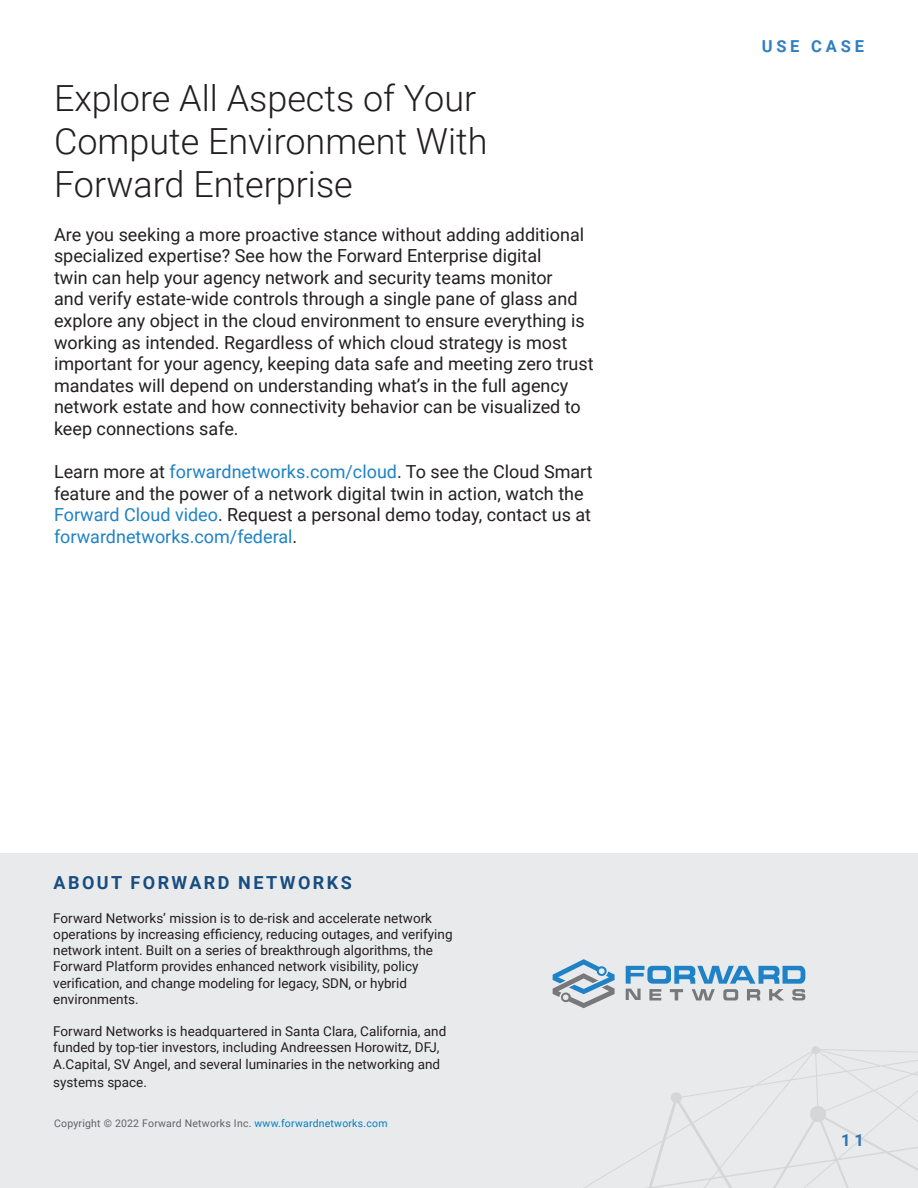
<style>
.page{position:relative;width:918px;height:1188px;background:#fff}
.page>*{position:absolute;margin:0;border:0;box-sizing:border-box;transform-origin:0 0}
.t1{font:300 36px/43.2px "Roboto";color:#231f20}
.t2{font:18px/21.6px "Roboto";color:#231f20}
.t3{font:700 18px "Roboto";letter-spacing:.135em;color:#174d80}
.t4{font:700 16.5px "Roboto";letter-spacing:.23em;color:#307fc3}
.t5{font:13.5px/16.2px "Roboto";color:#231f20}
.t6{font:10.5px "Roboto";letter-spacing:.02em;color:#5e6369}
.s1{color:#1f82c4}
.s2{color:#0080c2}
</style>
<div class="page">
<div style="left:0;top:853px;width:918px;height:335px;background:#e9eaeb"></div>
<svg style="left:553px;top:959px;width:62px;height:49px"></svg>
<svg style="left:626px;top:966px;width:179px;height:34px"></svg>
<div style="left:811px;top:1046px;width:9px;height:8px;background:#d6d6d7;border-radius:50%"></div>
<svg style="left:584px;top:1049px;width:334px;height:139px"></svg>
<h1 class="t1" style="left:54px;top:75px;width:435px">Explore All Aspects of Your<br>Compute Environment With<br>Forward Enterprise</h1>
<p class="t2" style="left:54px;top:223px;width:541px">Are you seeking a more proactive stance without adding additional specialized expertise? See how the Forward Enterprise digital<br>twin can help your agency network and security teams monitor<br>and verify estate-wide controls through a single pane of glass and explore any object in the cloud environment to ensure everything is working as intended. Regardless of which cloud strategy is most important for your agency, keeping data safe and meeting zero trust mandates will depend on understanding what’s in the full agency network estate and how connectivity behavior can be visualized to keep connections safe.</p>
<p class="t2" style="left:54px;top:460px;width:540px">Learn more at <span class="s1">forwardnetworks.com/cloud</span>. To see the Cloud Smart feature and the power of a network digital twin in action, watch the <span class="s1">Forward Cloud video</span>. Request a personal demo today, contact us at <span class="s1">forwardnetworks.com/federal</span>.</p>
<p class="t3" style="left:54px;top:870px;width:300px">ABOUT FORWARD NETWORKS</p>
<p class="t5" style="left:53px;top:909px;width:401px">Forward Networks’ mission is to de-risk and accelerate network operations by increasing efficiency, reducing outages, and verifying network intent. Built on a series of breakthrough algorithms, the Forward Platform provides enhanced network visibility, policy verification, and change modeling for legacy, SDN, or hybrid environments.</p>
<p class="t5" style="left:53px;top:1023px;width:395px">Forward Networks is headquartered in Santa Clara, California, and funded by top-tier investors, including Andreessen Horowitz, DFJ,<br>A.Capital, SV Angel, and several luminaries in the networking and</p>
<p class="t5" style="left:53px;top:1073px;width:95px">systems space.</p>
<p class="t6" style="left:54px;top:1116px;width:335px">Copyright © 2022 Forward Networks Inc. <span class="s2">www.forwardnetworks.com</span></p>
<p class="t4" style="left:762px;top:34px;width:104px">USE CASE</p>
<p class="t4" style="left:841px;top:1129px;width:24px">11</p>
</div>
